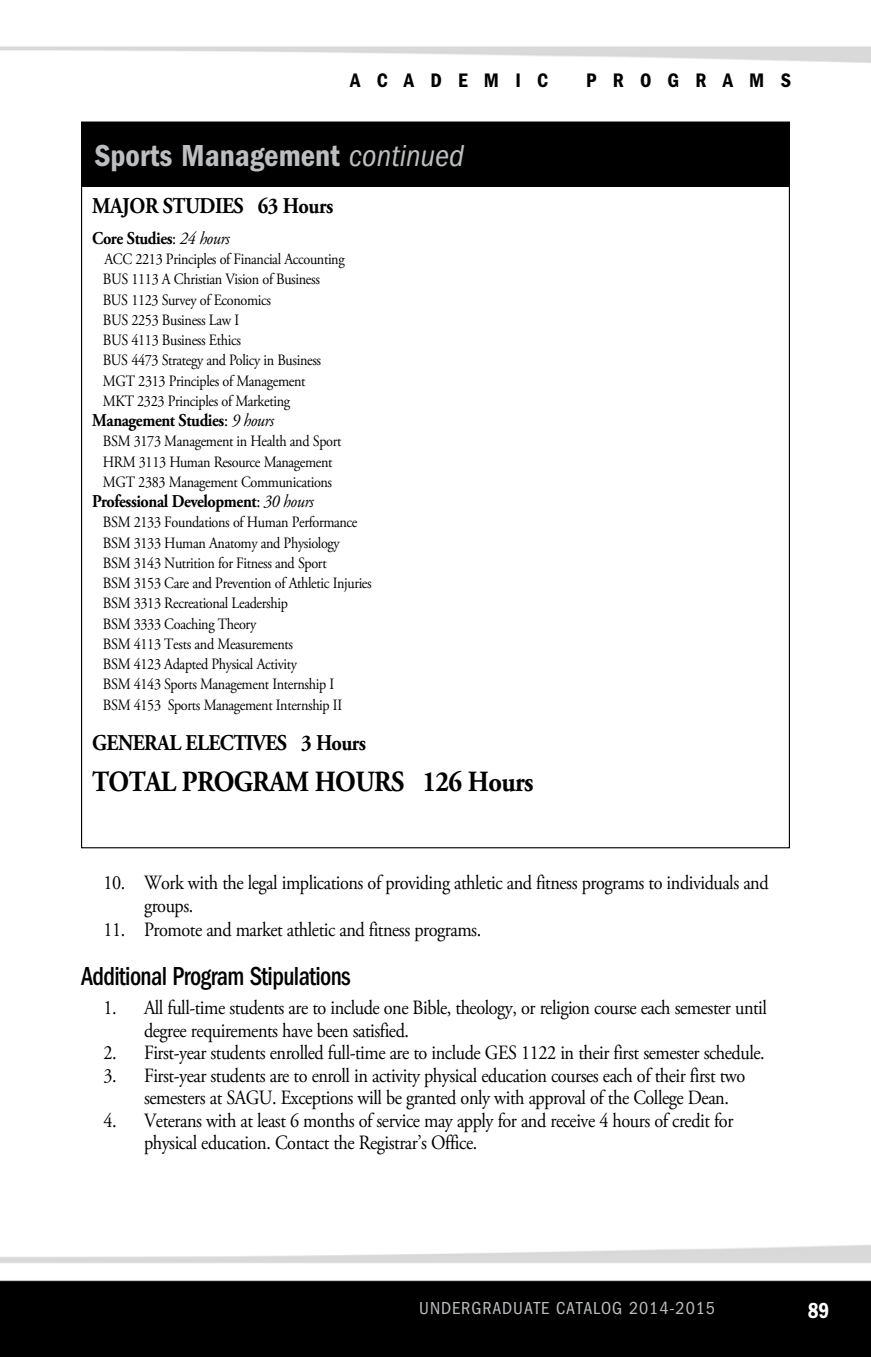
<style>
.page{position:relative;width:871px;height:1357px;background:#fff}
.page>*{position:absolute;margin:0;border:0;box-sizing:border-box;transform-origin:0 0}
.t1{font:31.5px "ITC Franklin Gothic Std Dm Cd";color:#bcbec0}
.t2{font:700 29.25px "Adobe Garamond Pro";letter-spacing:-.025em;color:#000;scale:.9 1}
.t3{font:500 condensed 27px "ITC Franklin Gothic Std";letter-spacing:-.025em;color:#000;scale:.9 1}
.t4{font:700 22.5px "Adobe Garamond Pro";letter-spacing:-.025em;color:#000;scale:.9 1}
.t5{font:22.5px "ITC Franklin Gothic Std Dm Cd";color:#fff;scale:.95 1}
.t6{font:20.25px/22.5px "Adobe Garamond Pro";letter-spacing:-.025em;color:#000;scale:.9 1}
.t7{font:20.25px "ITC Franklin Gothic Std Dm Cd";letter-spacing:.8em;color:#000}
.t8{font:700 18px "Adobe Garamond Pro";letter-spacing:-.025em;color:#000;scale:.9 1}
.t9{font:condensed 18px "ITC Franklin Gothic Std";letter-spacing:.05em;color:#bcbec0}
.t10{font:15.75px/20.2px "Adobe Garamond Pro";letter-spacing:-.025em;color:#000;scale:.9 1}
.s1{font-family:"ITC Franklin Gothic Std";font-style:italic;font-stretch:condensed}
.s2{font-weight:400}
.s3{font-weight:400;font-style:italic}
</style>
<div class="page">
<img style="left:0;top:46px;width:871px;height:1311px">
<div style="left:81px;top:123px;width:708px;height:64px;background:#000"></div>
<p class="t7" style="left:350px;top:69px;width:199px">ACADEMIC</p>
<p class="t7" style="left:586px;top:69px;width:206px">PROGRAMS</p>
<h1 class="t1" style="left:94px;top:137px;width:371px">Sports Management <span class="s1">continued</span></h1>
<h3 class="t4" style="left:92px;top:193px;width:269px">MAJOR STUDIES 63 Hours</h3>
<p class="t8" style="left:92px;top:228px;width:154px">Core Studies<span class="s2">:</span> <span class="s3">24 hours</span></p>
<p class="t10" style="left:103px;top:249px;width:270px">ACC 2213 Principles of Financial Accounting BUS 1113 A Christian Vision of Business BUS 1123 Survey of Economics<br>BUS 2253 Business Law I<br>BUS 4113 Business Ethics<br>BUS 4473 Strategy and Policy in Business MGT 2313 Principles of Management<br>MKT 2323 Principles of Marketing</p>
<p class="t8" style="left:92px;top:410px;width:203px">Management Studies<span class="s2">:</span> <span class="s3">9 hours</span></p>
<p class="t10" style="left:103px;top:432px;width:266px">BSM 3173 Management in Health and Sport<br>HRM 3113 Human Resource Management<br>MGT 2383 Management Communications</p>
<p class="t8" style="left:92px;top:491px;width:248px">Professional Development<span class="s2">:</span> <span class="s3">30 hours</span></p>
<p class="t10" style="left:103px;top:513px;width:300px">BSM 2133 Foundations of Human Performance BSM 3133 Human Anatomy and Physiology<br>BSM 3143 Nutrition for Fitness and Sport<br>BSM 3153 Care and Prevention of Athletic Injuries BSM 3313 Recreational Leadership<br>BSM 3333 Coaching Theory<br>BSM 4113 Tests and Measurements<br>BSM 4123 Adapted Physical Activity<br>BSM 4143 Sports Management Internship I<br>BSM 4153 Sports Management Internship II</p>
<h3 class="t4" style="left:92px;top:730px;width:306px">GENERAL ELECTIVES 3 Hours</h3>
<h2 class="t2" style="left:92px;top:764px;width:492px">TOTAL PROGRAM HOURS 126 Hours</h2>
<p class="t6" style="left:144px;top:872px;width:695px;text-indent:-40px">10. Work with the legal implications of providing athletic and fitness programs to individuals and groups.</p>
<p class="t6" style="left:104px;top:919px;width:421px">11. Promote and market athletic and fitness programs.</p>
<h3 class="t3" style="left:81px;top:961px;width:301px">Additional Program Stipulations</h3>
<p class="t6" style="left:144px;top:997px;width:693px;text-indent:-40px">1. All full-time students are to include one Bible, theology, or religion course each semester until degree requirements have been satisfied.</p>
<p class="t6" style="left:104px;top:1042px;width:736px">2. First-year students enrolled full-time are to include GES 1122 in their first semester schedule.</p>
<p class="t6" style="left:144px;top:1065px;width:669px;text-indent:-40px">3. First-year students are to enroll in activity physical education courses each of their first two semesters at SAGU. Exceptions will be granted only with approval of the College Dean.</p>
<p class="t6" style="left:144px;top:1110px;width:656px;text-indent:-40px">4. Veterans with at least 6 months of service may apply for and receive 4 hours of credit for physical education. Contact the Registrar’s Office.</p>
<p class="t9" style="left:419px;top:1298px;width:297px">UNDERGRADUATE CATALOG 2014-2015</p>
<h3 class="t5" style="left:807px;top:1298px;width:24px">89</h3>
</div>
